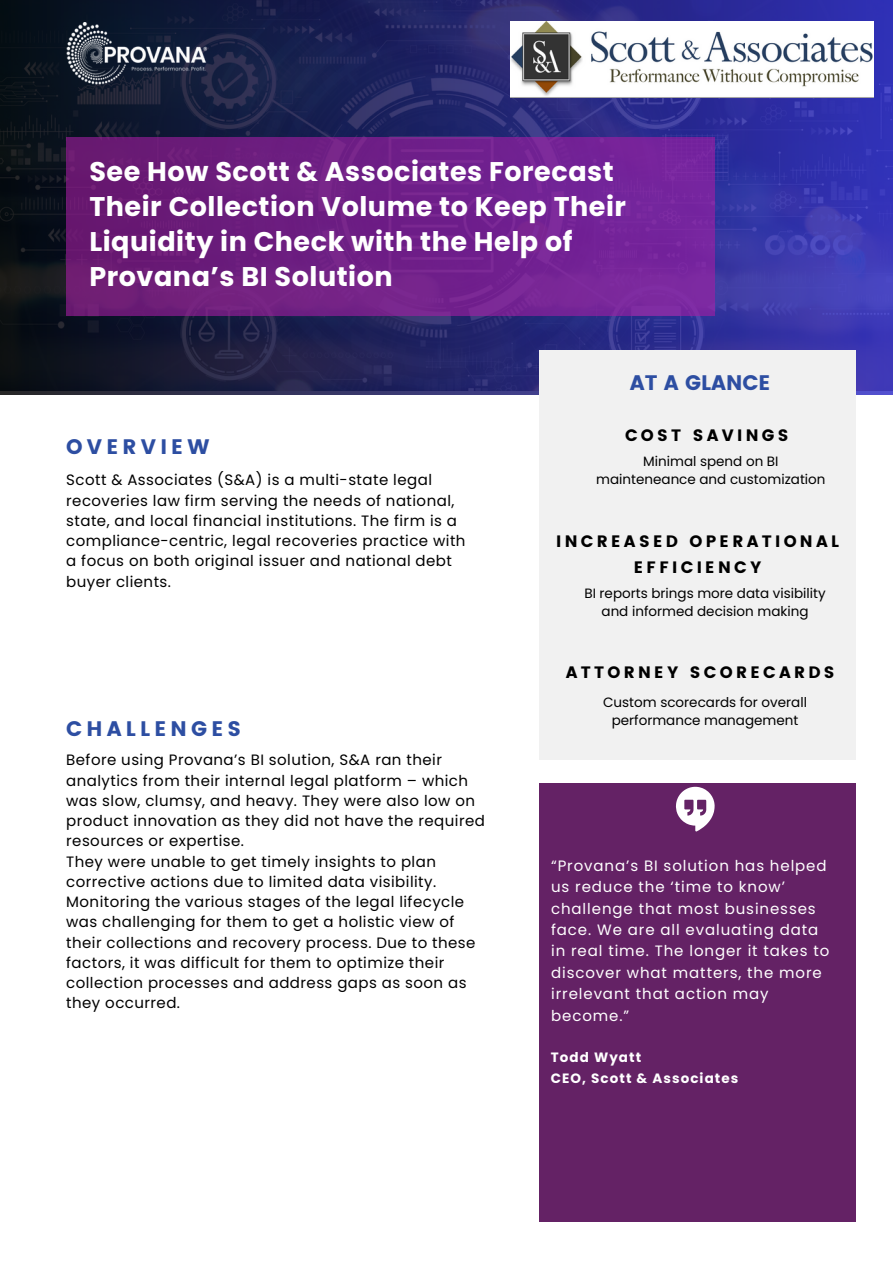
<style>
.page{position:relative;width:893px;height:1264px;background:#fff}
.page>*{position:absolute;margin:0;border:0;box-sizing:border-box;transform-origin:0 0}
.t1{font:700 27px/34.8px "Poppins";letter-spacing:.02em;color:#fff}
.t2{font:21px "Poppins";letter-spacing:.2em;color:#2d4ea2}
.t3{font:21px "Poppins";color:#2d4ea2}
.t4{font:16.5px/25.8px "Poppins";letter-spacing:.2em;color:#000;text-align:center}
.t5{font:15px/20.2px "Poppins";letter-spacing:.03em;color:#000}
.t6{font:15px/21.3px "Poppins";letter-spacing:.06em;color:#fff}
.t7{font:13.5px/18px "Poppins";color:#000;text-align:center}
.t8{font:700 13.5px/21.3px "Poppins";letter-spacing:.08em;color:#fff}
</style>
<div class="page">
<svg style="left:0;top:0;width:892px;height:394px;background:#242668"></svg>
<div style="left:539px;top:350px;width:316px;height:410px;background:#f1f1f1"></div>
<div style="left:539px;top:783px;width:316px;height:438px;background:#642265"></div>
<svg style="left:676px;top:786px;width:38px;height:45px"></svg>
<div style="left:66px;top:138px;width:648px;height:178px;background:linear-gradient(to right,#691a6f,#7927a2)"></div>
<img style="left:66px;top:23px;width:141px;height:62px">
<img style="left:510px;top:22px;width:363px;height:75px">
<p class="t1" style="left:89px;top:155px;width:538px">See How Scott &amp; Associates Forecast<br>Their Collection Volume to Keep Their<br>Liquidity in Check with the Help of<br>Provana’s BI Solution</p>
<h2 class="t2" style="left:66px;top:435px;width:145px">OVERVIEW</h2>
<p class="t5" style="left:66px;top:470px;width:401px">Scott &amp; Associates (S&amp;A) is a multi-state legal recoveries law firm serving the needs of national, state, and local financial institutions. The firm is a compliance-centric, legal recoveries practice with a focus on both original issuer and national debt buyer clients.</p>
<p class="t2" style="left:66px;top:716px;width:176px">CHALLENGES</p>
<h3 class="t5" style="left:66px;top:750px;width:420px">Before using Provana’s BI solution, S&amp;A ran their analytics from their internal legal platform – which was slow, clumsy, and heavy. They were also low on product innovation as they did not have the required resources or expertise.<br>They were unable to get timely insights to plan corrective actions due to limited data visibility.<br>Monitoring the various stages of the legal lifecycle was challenging for them to get a holistic view of their collections and recovery process. Due to these factors, it was difficult for them to optimize their collection processes and address gaps as soon as they occurred.</h3>
<h3 class="t3" style="left:629px;top:370px;width:142px">AT A GLANCE</h3>
<h4 class="t4" style="left:625px;top:423px;width:165px">COST SAVINGS</h4>
<h3 class="t7" style="left:596px;top:452px;width:231px">Minimal spend on BI mainteneance and customization</h3>
<h2 class="t4" style="left:556px;top:528px;width:284px">INCREASED OPERATIONAL<br>EFFICIENCY</h2>
<h4 class="t7" style="left:584px;top:584px;width:243px">BI reports brings more data visibility and informed decision making</h4>
<p class="t4" style="left:565px;top:659px;width:270px">ATTORNEY SCORECARDS</p>
<h4 class="t7" style="left:603px;top:693px;width:205px">Custom scorecards for overall performance management</h4>
<h1 class="t6" style="left:551px;top:855px;width:280px">“Provana’s BI solution has helped us reduce the ‘time to know’ challenge that most businesses face. We are all evaluating data in real time. The longer it takes to discover what matters, the more irrelevant that action may become.”</h1>
<h2 class="t8" style="left:551px;top:1046px;width:189px">Todd Wyatt<br>CEO, Scott &amp; Associates</h2>
</div>
